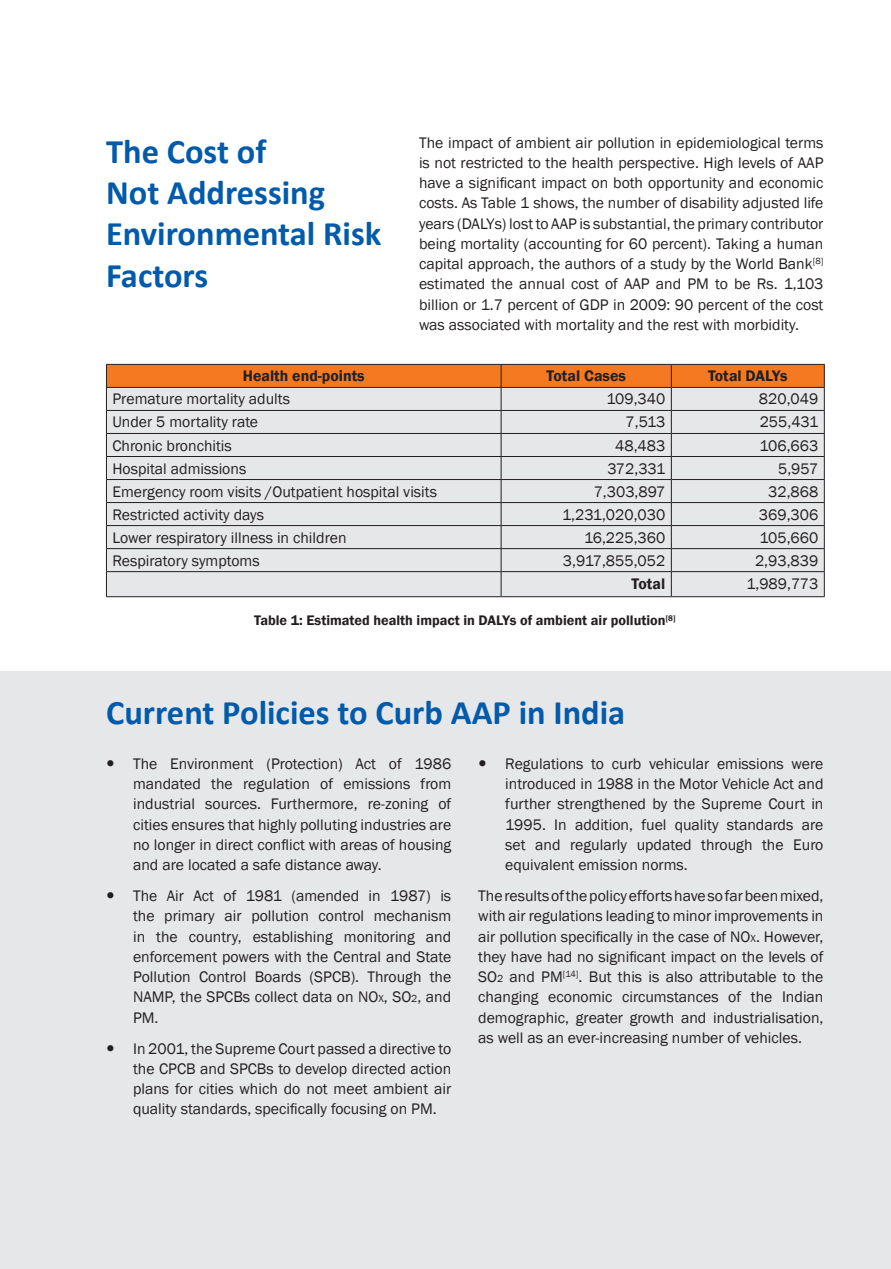
<style>
.page{position:relative;width:891px;height:1269px;background:#fff}
.page>*{position:absolute;margin:0;border:0;box-sizing:border-box;transform-origin:0 0}
.Sub_heading2{font:700 34.5px/41.4px "Calibri";color:#015aaa}
.Running_Text{font:15.75px/20.2px "Franklin Gothic";color:#231f20;text-align:justify}
.Running_Text-2{font:600 15.75px "Franklin Gothic";color:#231f20}
.Running_Text-3{font:600 14.25px "Franklin Gothic";color:#231f20}
.s1{font-size:10.5px}
</style>
<div class="page">
<div style="left:0;top:672px;width:891px;height:597px;background:#e6e7e9"></div>
<svg style="left:106px;top:364px;width:719px;height:232px;background:#ded3cc"></svg>
<hr style="left:106px;top:596px;width:395px;height:1px;background:#231f20">
<hr style="left:501px;top:596px;width:170px;height:1px;background:#231f20">
<hr style="left:671px;top:596px;width:154px;height:1px;background:#231f20">
<p class="Sub_heading2" style="left:106px;top:129px;width:277px">The Cost of<br>Not Addressing<br>Environmental Risk<br>Factors</p>
<p class="Running_Text" style="left:419px;top:133px;width:406px">The impact of ambient air pollution in epidemiological terms is not restricted to the health perspective. High levels of AAP have a significant impact on both opportunity and economic costs. As Table 1 shows, the number of disability adjusted life years (DALYs) lost to AAP is substantial, the primary contributor being mortality (accounting for 60 percent). Taking a human capital approach, the authors of a study by the World Bank<sup>[8] </sup>estimated the annual cost of AAP and PM to be Rs. 1,103 billion or 1.7 percent of GDP in 2009: 90 percent of the cost was associated with mortality and the rest with morbidity.</p>
<p class="Running_Text-2" style="left:243px;top:366px;width:123px">Health end-points</p>
<p class="Running_Text-2" style="left:547px;top:366px;width:81px">Total Cases</p>
<p class="Running_Text-2" style="left:708px;top:366px;width:81px">Total DALYs</p>
<p class="Running_Text" style="left:112px;top:389px;width:179px">Premature mortality adults</p>
<p class="Running_Text" style="left:607px;top:389px;width:60px">109,340</p>
<p class="Running_Text" style="left:759px;top:389px;width:61px">820,049</p>
<p class="Running_Text" style="left:112px;top:412px;width:147px">Under 5 mortality rate</p>
<p class="Running_Text" style="left:626px;top:412px;width:41px">7,513</p>
<p class="Running_Text" style="left:760px;top:412px;width:60px">255,431</p>
<p class="Running_Text" style="left:112px;top:435px;width:121px">Chronic bronchitis</p>
<p class="Running_Text" style="left:615px;top:435px;width:52px">48,483</p>
<p class="Running_Text" style="left:759px;top:435px;width:60px">106,663</p>
<p class="Running_Text" style="left:112px;top:459px;width:135px">Hospital admissions</p>
<p class="Running_Text" style="left:608px;top:459px;width:59px">372,331</p>
<p class="Running_Text" style="left:778px;top:459px;width:42px">5,957</p>
<p class="Running_Text" style="left:112px;top:482px;width:326px">Emergency room visits /Outpatient hospital visits</p>
<p class="Running_Text" style="left:594px;top:482px;width:73px">7,303,897</p>
<p class="Running_Text" style="left:768px;top:482px;width:52px">32,868</p>
<p class="Running_Text" style="left:112px;top:505px;width:153px">Restricted activity days</p>
<p class="Running_Text" style="left:562px;top:505px;width:105px">1,231,020,030</p>
<p class="Running_Text" style="left:759px;top:505px;width:61px">369,306</p>
<p class="Running_Text" style="left:112px;top:528px;width:236px">Lower respiratory illness in children</p>
<p class="Running_Text" style="left:584px;top:528px;width:83px">16,225,360</p>
<p class="Running_Text" style="left:759px;top:528px;width:60px">105,660</p>
<p class="Running_Text" style="left:112px;top:551px;width:149px">Respiratory symptoms</p>
<p class="Running_Text" style="left:563px;top:551px;width:104px">3,917,855,052</p>
<p class="Running_Text" style="left:755px;top:551px;width:65px">2,93,839</p>
<p class="Running_Text-2" style="left:632px;top:574px;width:35px">Total</p>
<p class="Running_Text" style="left:746px;top:574px;width:73px">1,989,773</p>
<p class="Running_Text-3" style="left:254px;top:612px;width:423px">Table 1: Estimated health impact in DALYs of ambient air pollution<sup>[8]</sup></p>
<p class="Sub_heading2" style="left:106px;top:690px;width:521px">Current Policies to Curb AAP in India</p>
<p class="Running_Text" style="left:133px;top:754px;width:320px">The Environment (Protection) Act of 1986 mandated the regulation of emissions from industrial sources. Furthermore, re-zoning of cities ensures that highly polluting industries are no longer in direct conflict with areas of housing and are located a safe distance away.</p>
<p class="Running_Text" style="left:133px;top:886px;width:320px">The Air Act of 1981 (amended in 1987) is the primary air pollution control mechanism in the country, establishing monitoring and enforcement powers with the Central and State Pollution Control Boards (SPCB). Through the NAMP, the SPCBs collect data on NO<span class="s1">X</span>, SO<span class="s1">2</span>, and PM.</p>
<p class="Running_Text" style="left:133px;top:1039px;width:320px">In 2001, the Supreme Court passed a directive to the CPCB and SPCBs to develop directed action plans for cities which do not meet ambient air quality standards, specifically focusing on PM.</p>
<p class="Running_Text" style="left:505px;top:754px;width:320px">Regulations to curb vehicular emissions were introduced in 1988 in the Motor Vehicle Act and further strengthened by the Supreme Court in 1995. In addition, fuel quality standards are set and regularly updated through the Euro equivalent emission norms.</p>
<p class="Running_Text" style="left:478px;top:886px;width:347px">The results of the policy efforts have so far been mixed, with air regulations leading to minor improvements in air pollution specifically in the case of NO<span class="s1">X</span>. However, they have had no significant impact on the levels of SO<span class="s1">2</span> and PM<sup>[14]</sup>. But this is also attributable to the changing economic circumstances of the Indian demographic, greater growth and industrialisation, as well as an ever-increasing number of vehicles.</p>
</div>
